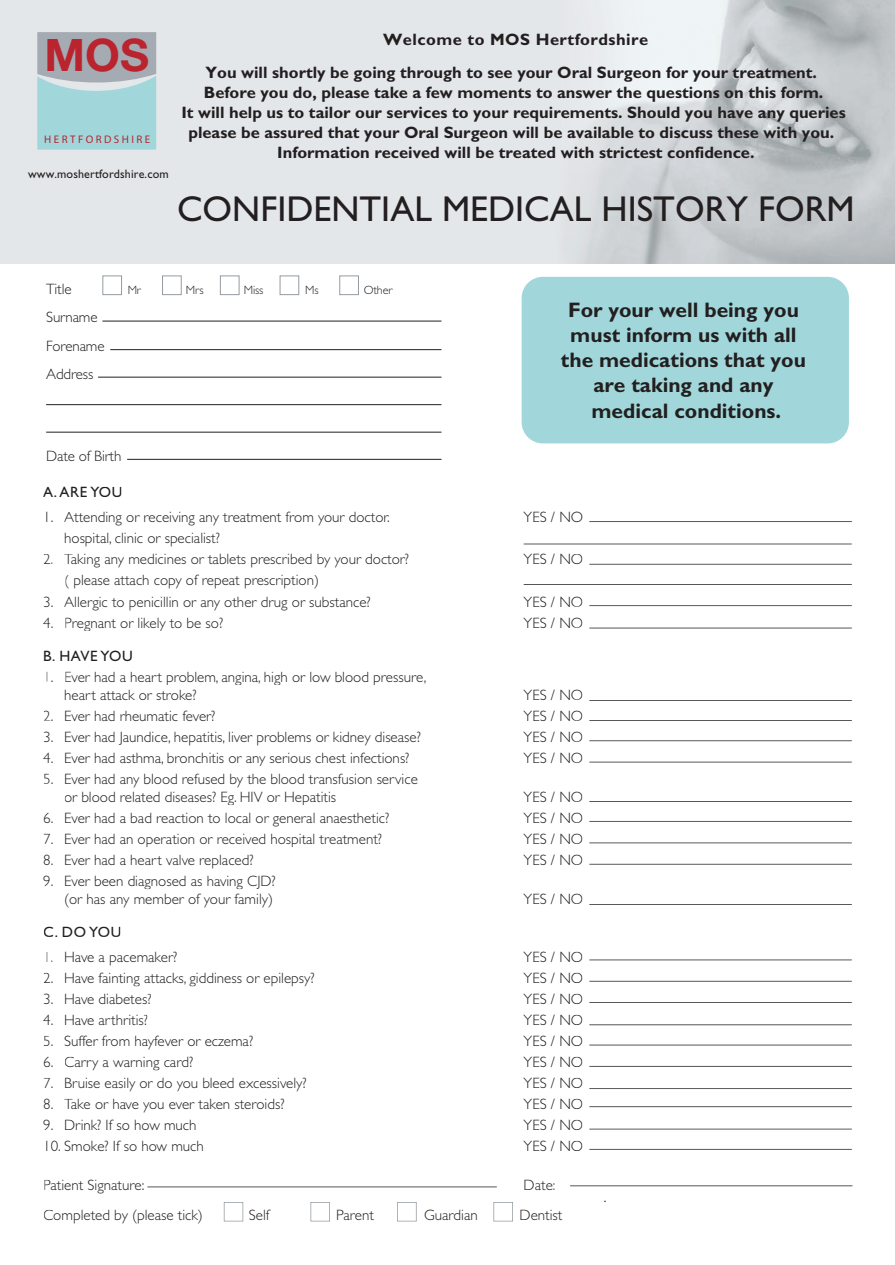
<style>
.page{position:relative;width:895px;height:1265px;background:#fff}
.page>*{position:absolute;margin:0;border:0;box-sizing:border-box;transform-origin:0 0}
.t1{font:700 44.7px "Helvetica Neue";color:#b9242e}
.t2{font:36px "Gill Sans";color:#231f20}
.t3{font:700 21px/25.2px "Gill Sans";color:#231f20;text-align:center}
.t4{font:700 16.5px/19.8px "Gill Sans";color:#231f20;text-align:center}
.t5{font:300 15px/18px "Gill Sans";color:#231f20}
.t6{font:15px "Gill Sans";letter-spacing:.04em;color:#231f20}
.t7{font:12.3px "Gill Sans";letter-spacing:.01em;color:#231f20}
.t8{font:300 12px "Gill Sans";letter-spacing:-.01em;color:#231f20}
.t9{font:10.95px "Myriad";letter-spacing:.22em;color:#b9242e}
</style>
<div class="page">
<div style="left:521px;top:277px;width:327px;height:166px;background:#a1d7da"></div>
<hr style="left:147px;top:1186px;width:349px;height:1px;background:#231f20;border-radius:50%">
<hr style="left:570px;top:1185px;width:282px;height:1px;background:#231f20;border-radius:50%">
<svg style="left:224px;top:1202px;width:19px;height:19px"></svg>
<svg style="left:310px;top:1202px;width:20px;height:19px"></svg>
<svg style="left:397px;top:1202px;width:19px;height:19px"></svg>
<svg style="left:493px;top:1202px;width:19px;height:19px"></svg>
<svg style="left:523px;top:543px;width:328px;height:1px"></svg>
<hr style="left:589px;top:521px;width:262px;height:1px;background:#231f20;border-radius:50%">
<hr style="left:523px;top:584px;width:328px;height:1px;background:#231f20;border-radius:50%">
<svg style="left:589px;top:563px;width:262px;height:1px"></svg>
<svg style="left:589px;top:605px;width:262px;height:1px"></svg>
<hr style="left:589px;top:627px;width:262px;height:1px;background:#231f20;border-radius:50%">
<svg style="left:589px;top:720px;width:262px;height:1px"></svg>
<svg style="left:589px;top:740px;width:262px;height:1px"></svg>
<svg style="left:589px;top:761px;width:262px;height:1px"></svg>
<hr style="left:589px;top:800px;width:262px;height:1px;background:#231f20;border-radius:50%">
<svg style="left:589px;top:842px;width:262px;height:1px"></svg>
<svg style="left:589px;top:863px;width:262px;height:1px"></svg>
<svg style="left:589px;top:904px;width:262px;height:1px"></svg>
<hr style="left:589px;top:959px;width:262px;height:1px;background:#231f20;border-radius:50%">
<hr style="left:589px;top:980px;width:262px;height:1px;background:#231f20;border-radius:50%">
<hr style="left:589px;top:1024px;width:262px;height:1px;background:#231f20;border-radius:50%">
<hr style="left:589px;top:1044px;width:262px;height:1px;background:#231f20;border-radius:50%">
<hr style="left:589px;top:1065px;width:262px;height:1px;background:#231f20;border-radius:50%">
<svg style="left:589px;top:1088px;width:262px;height:20px"></svg>
<hr style="left:589px;top:1106px;width:262px;height:1px;background:#231f20;border-radius:50%">
<svg style="left:589px;top:1128px;width:262px;height:1px"></svg>
<hr style="left:589px;top:1148px;width:262px;height:1px;background:#231f20;border-radius:50%">
<svg style="left:37px;top:32px;width:119px;height:118px;background:#a6c6ca"></svg>
<svg style="left:46px;top:320px;width:396px;height:85px"></svg>
<svg style="left:127px;top:458px;width:315px;height:2px"></svg>
<svg style="left:102px;top:275px;width:257px;height:20px"></svg>
<svg style="left:46px;top:431px;width:396px;height:2px"></svg>
<h1 class="t1" style="left:45px;top:28px;width:106px">MOS</h1>
<p class="t9" style="left:44px;top:134px;width:107px">HERTFORDSHIRE</p>
<p class="t7" style="left:28px;top:167px;width:142px">www.moshertfordshire.com</p>
<p class="t4" style="left:205px;top:23px;width:612px;line-height:33.3px">Welcome to MOS Hertfordshire<br>You will shortly be going through to see your Oral Surgeon for your treatment.</p>
<p class="t4" style="left:181px;top:82px;width:665px">Before you do, please take a few moments to answer the questions on this form.<br>It will help us to tailor our services to your requirements. Should you have any queries please be assured that your Oral Surgeon will be available to discuss these with you.<br>Information received will be treated with strictest confidence.</p>
<h2 class="t2" style="left:177px;top:188px;width:678px">CONFIDENTIAL MEDICAL HISTORY FORM</h2>
<p class="t5" style="left:46px;top:280px;width:27px">Title</p>
<p class="t8" style="left:128px;top:283px;width:15px">Mr</p>
<p class="t8" style="left:186px;top:283px;width:19px">Mrs</p>
<p class="t8" style="left:243px;top:283px;width:21px">Miss</p>
<p class="t8" style="left:305px;top:283px;width:15px">Ms</p>
<p class="t8" style="left:363px;top:283px;width:30px">Other</p>
<p class="t5" style="left:46px;top:303px;width:60px;line-height:28.5px">Surname<br>Forename<br>Address</p>
<p class="t5" style="left:46px;top:447px;width:77px">Date of Birth</p>
<h3 class="t3" style="left:560px;top:297px;width:246px">For your well being you must inform us with all the medications that you are taking and any medical conditions.</h3>
<p class="t6" style="left:43px;top:483px;width:81px">A.ARE YOU</p>
<p class="t5" style="left:43px;top:508px;width:348px">1. Attending or receiving any treatment from your doctor.</p>
<p class="t5" style="left:523px;top:508px;width:61px">YES / NO</p>
<p class="t5" style="left:64px;top:529px;width:157px">hospital, clinic or specialist?</p>
<p class="t5" style="left:43px;top:550px;width:367px">2. Taking any medicines or tablets prescribed by your doctor?</p>
<p class="t5" style="left:523px;top:550px;width:61px">YES / NO</p>
<p class="t5" style="left:64px;top:571px;width:256px">( please attach copy of repeat prescription)</p>
<p class="t5" style="left:43px;top:592px;width:329px">3. Allergic to penicillin or any other drug or substance?</p>
<p class="t5" style="left:523px;top:592px;width:61px">YES / NO</p>
<p class="t5" style="left:43px;top:613px;width:181px">4. Pregnant or likely to be so?</p>
<p class="t5" style="left:523px;top:613px;width:61px">YES / NO</p>
<p class="t6" style="left:43px;top:646px;width:91px">B. HAVE YOU</p>
<p class="t5" style="left:64px;top:667px;width:363px;text-indent:-21px">1. Ever had a heart problem, angina, high or low blood pressure, heart attack or stroke?</p>
<p class="t5" style="left:523px;top:685px;width:61px">YES / NO</p>
<p class="t5" style="left:43px;top:706px;width:174px">2. Ever had rheumatic fever?</p>
<p class="t5" style="left:523px;top:706px;width:61px">YES / NO</p>
<p class="t5" style="left:43px;top:727px;width:379px">3. Ever had Jaundice, hepatitis, liver problems or kidney disease?</p>
<p class="t5" style="left:523px;top:727px;width:61px">YES / NO</p>
<p class="t5" style="left:43px;top:748px;width:368px">4. Ever had asthma, bronchitis or any serious chest infections?</p>
<p class="t5" style="left:523px;top:748px;width:61px">YES / NO</p>
<p class="t5" style="left:64px;top:769px;width:355px;text-indent:-21px">5. Ever had any blood refused by the blood transfusion service or blood related diseases? Eg. HIV or Hepatitis</p>
<p class="t5" style="left:523px;top:787px;width:61px">YES / NO</p>
<p class="t5" style="left:43px;top:808px;width:347px">6. Ever had a bad reaction to local or general anaesthetic?</p>
<p class="t5" style="left:523px;top:808px;width:61px">YES / NO</p>
<p class="t5" style="left:43px;top:829px;width:340px">7. Ever had an operation or received hospital treatment?</p>
<p class="t5" style="left:523px;top:829px;width:61px">YES / NO</p>
<p class="t5" style="left:43px;top:850px;width:212px">8. Ever had a heart valve replaced?</p>
<p class="t5" style="left:523px;top:850px;width:61px">YES / NO</p>
<p class="t5" style="left:43px;top:871px;width:234px;text-align:right">9. Ever been diagnosed as having CJD? (or has any member of your family)</p>
<p class="t5" style="left:523px;top:889px;width:61px">YES / NO</p>
<p class="t6" style="left:43px;top:922px;width:80px">C. DO YOU</p>
<p class="t5" style="left:43px;top:947px;width:136px">1. Have a pacemaker?</p>
<p class="t5" style="left:523px;top:947px;width:61px">YES / NO</p>
<p class="t5" style="left:43px;top:968px;width:273px">2. Have fainting attacks, giddiness or epilepsy?</p>
<p class="t5" style="left:523px;top:968px;width:61px">YES / NO</p>
<p class="t5" style="left:43px;top:989px;width:110px">3. Have diabetes?</p>
<p class="t5" style="left:523px;top:989px;width:61px">YES / NO</p>
<p class="t5" style="left:43px;top:1010px;width:106px">4. Have arthritis?</p>
<p class="t5" style="left:523px;top:1010px;width:61px">YES / NO</p>
<p class="t5" style="left:43px;top:1031px;width:211px">5. Suffer from hayfever or eczema?</p>
<p class="t5" style="left:523px;top:1031px;width:61px">YES / NO</p>
<p class="t5" style="left:43px;top:1052px;width:151px">6. Carry a warning card?</p>
<p class="t5" style="left:523px;top:1052px;width:61px">YES / NO</p>
<p class="t5" style="left:43px;top:1073px;width:265px">7. Bruise easily or do you bleed excessively?</p>
<p class="t5" style="left:523px;top:1073px;width:61px">YES / NO</p>
<p class="t5" style="left:43px;top:1094px;width:243px">8. Take or have you ever taken steroids?</p>
<p class="t5" style="left:523px;top:1094px;width:61px">YES / NO</p>
<p class="t5" style="left:43px;top:1115px;width:155px">9. Drink? If so how much</p>
<p class="t5" style="left:523px;top:1115px;width:61px">YES / NO</p>
<p class="t5" style="left:43px;top:1136px;width:162px">10. Smoke? If so how much</p>
<p class="t5" style="left:523px;top:1136px;width:61px">YES / NO</p>
<p class="t5" style="left:43px;top:1175px;width:103px">Patient Signature:</p>
<p class="t5" style="left:523px;top:1175px;width:33px">Date:</p>
<p class="t5" style="left:43px;top:1205px;width:161px">Completed by (please tick)</p>
<p class="t5" style="left:249px;top:1205px;width:22px">Self</p>
<p class="t5" style="left:336px;top:1205px;width:39px">Parent</p>
<p class="t5" style="left:424px;top:1205px;width:55px">Guardian</p>
<p class="t5" style="left:519px;top:1205px;width:44px">Dentist</p>
<p class="t7" style="left:603px;top:1190px;width:4px">.</p>
</div>
